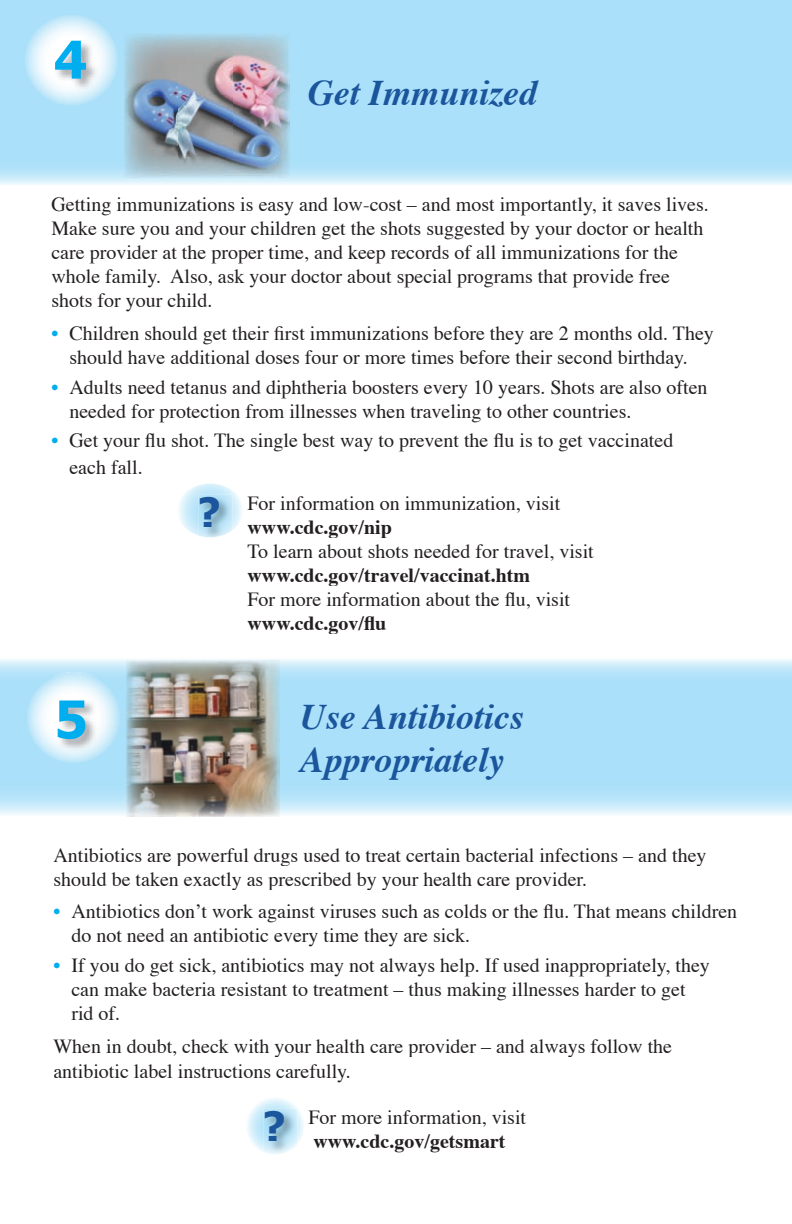
<style>
.page{position:relative;width:792px;height:1224px;background:#fff}
.page>*{position:absolute;margin:0;border:0;box-sizing:border-box;transform-origin:0 0}
.t1{font:700 52px "Tahoma";color:#00aeef}
.t2{font:700 40.2px "Tahoma";color:#1b569c}
.t3{font:italic 700 36px/43.2px "Times";color:#1b569c}
.t4{font:20px/24px "Times";color:#231f20}
.t5{font:700 20px "Times";color:#231f20}
.s1{color:#00aeef}
</style>
<div class="page">
<div style="left:0;top:0;width:792px;height:158px;background:#aae0f9"></div>
<svg style="left:0;top:157px;width:792px;height:28px;background:#c1e8fa"></svg>
<div style="left:0;top:677px;width:792px;height:103px;background:#aae0f9"></div>
<svg style="left:0;top:659px;width:792px;height:23px"></svg>
<svg style="left:0;top:779px;width:792px;height:37px;background:#c0e7fa"></svg>
<img style="left:127px;top:661px;width:153px;height:156px">
<img style="left:25px;top:15px;width:93px;height:90px">
<img style="left:54px;top:39px;width:45px;height:53px">
<img style="left:124px;top:33px;width:165px;height:145px">
<svg style="left:179px;top:484px;width:63px;height:52px"></svg>
<img style="left:199px;top:494px;width:33px;height:43px">
<img style="left:27px;top:685px;width:93px;height:78px">
<img style="left:41px;top:672px;width:66px;height:13px">
<img style="left:57px;top:699px;width:41px;height:53px">
<svg style="left:247px;top:1098px;width:57px;height:54px"></svg>
<img style="left:264px;top:1109px;width:33px;height:45px">
<h1 class="t1" style="left:54px;top:27px;width:35px">4</h1>
<h3 class="t3" style="left:308px;top:73px;width:231px">Get Immunized</h3>
<p class="t4" style="left:51px;top:194px;width:659px">Getting immunizations is easy and low-cost – and most importantly, it saves lives.<br>Make sure you and your children get the shots suggested by your doctor or health care provider at the proper time, and keep records of all immunizations for the whole family. Also, ask your doctor about special programs that provide free shots for your child.</p>
<p class="t4" style="left:51px;top:322px;width:664px;text-align:center"><span class="s1">•</span> Children should get their first immunizations before they are 2 months old. They should have additional doses four or more times before their second birthday.</p>
<p class="t4" style="left:69px;top:376px;width:640px;text-indent:-18px"><span class="s1">•</span> Adults need tetanus and diphtheria boosters every 10 years. Shots are also often needed for protection from illnesses when traveling to other countries.</p>
<p class="t4" style="left:69px;top:429px;width:605px;line-height:26.4px;text-indent:-18px"><span class="s1">•</span> Get your flu shot. The single best way to prevent the flu is to get vaccinated each fall.</p>
<h1 class="t1" style="left:55px;top:686px;width:35px">5</h1>
<h2 class="t2" style="left:198px;top:487px;width:24px">?</h2>
<p class="t4" style="left:247px;top:492px;width:314px">For information on immunization, visit</p>
<p class="t5" style="left:247px;top:514px;width:146px">www.cdc.gov/nip</p>
<p class="t4" style="left:247px;top:540px;width:348px">To learn about shots needed for travel, visit</p>
<p class="t5" style="left:247px;top:562px;width:284px">www.cdc.gov/travel/vaccinat.htm</p>
<p class="t4" style="left:247px;top:588px;width:324px">For more information about the flu, visit</p>
<p class="t5" style="left:247px;top:610px;width:140px">www.cdc.gov/flu</p>
<h3 class="t3" style="left:300px;top:697px;width:225px">Use Antibiotics<br>Appropriately</h3>
<p class="t4" style="left:53px;top:844px;width:655px">Antibiotics are powerful drugs used to treat certain bacterial infections – and they should be taken exactly as prescribed by your health care provider.</p>
<p class="t4" style="left:71px;top:901px;width:667px;text-indent:-18px"><span class="s1">•</span> Antibiotics donʼt work against viruses such as colds or the flu. That means children do not need an antibiotic every time they are sick.</p>
<p class="t4" style="left:71px;top:954px;width:640px;text-indent:-18px"><span class="s1">•</span> If you do get sick, antibiotics may not always help. If used inappropriately, they can make bacteria resistant to treatment – thus making illnesses harder to get rid of.</p>
<p class="t4" style="left:53px;top:1034px;width:620px;line-height:25.2px">When in doubt, check with your health care provider – and always follow the antibiotic label instructions carefully.</p>
<h2 class="t2" style="left:263px;top:1101px;width:24px">?</h2>
<p class="t4" style="left:308px;top:1107px;width:219px">For more information, visit</p>
<p class="t5" style="left:313px;top:1128px;width:194px">www.cdc.gov/getsmart</p>
</div>
